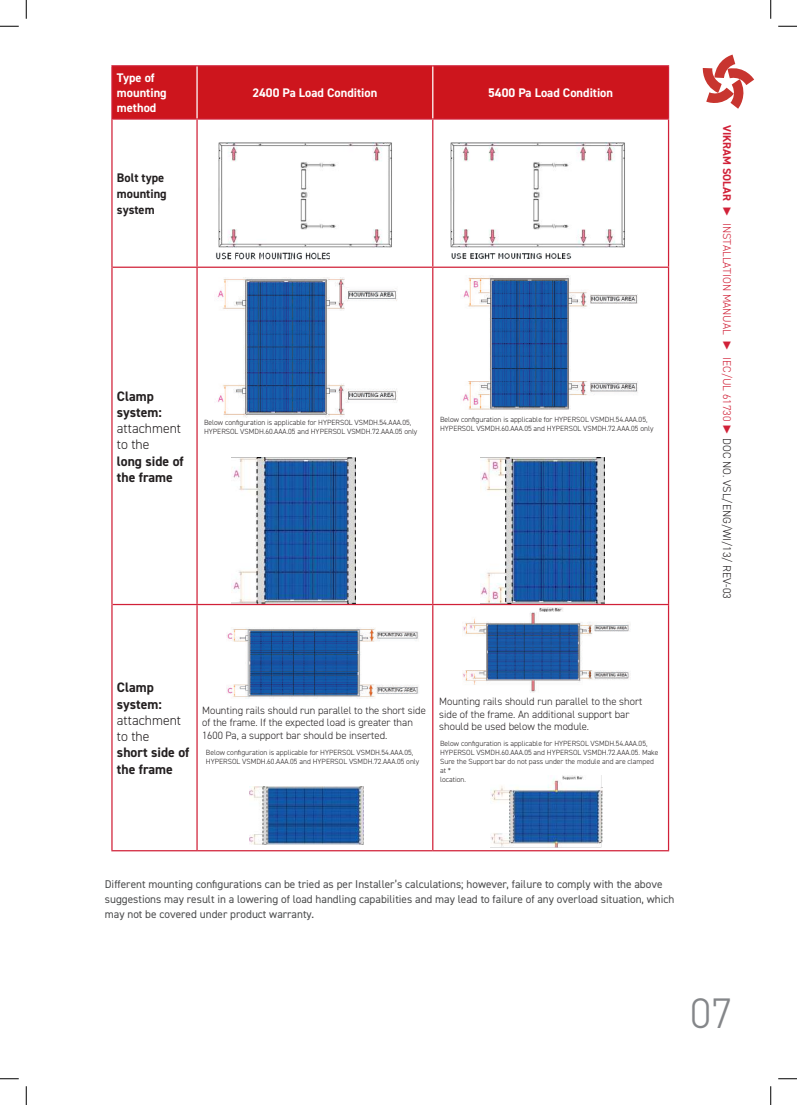
<style>
.page{position:relative;width:797px;height:1105px;background:#fff}
.page>*{position:absolute;margin:0;border:0;box-sizing:border-box;transform-origin:0 0}
.t1{font:300 42.88px "DIN2014";color:#848689}
.t2{font:700 13.75px/16.2px "DIN2014";color:#231f20}
.t3{font:300 13.75px/16.2px "DIN2014";color:#231f20}
.t4{font:700 12.5px/15px "DIN2014";color:#fff}
.t5{font:700 12.5px/16.2px "DIN2014";color:#231f20}
.t6{font:11.25px/15px "DIN2014";color:#4b4c4d}
.t7{font:300 11.25px "DIN2014";color:#d12138}
.t8{font:300 10.62px/12.8px "DIN2014";color:#231f20}
.t9{font:300 7.5px/9px "DIN2014";color:#231f20}
.s1{font-weight:700}
.s2{font-family:"Arial";font-weight:700}
.s3{font-family:"Arial";font-weight:900}
.s4{color:#231f20}
</style>
<div class="page">
<svg style="left:702px;top:55px;width:52px;height:54px"></svg>
<div style="left:113px;top:66px;width:555px;height:52px;background:#cd151d"></div>
<hr style="left:111px;top:65px;width:86px;height:1px;background:#d12138">
<hr style="left:111px;top:66px;width:2px;height:53px;background:#d12138">
<hr style="left:197px;top:65px;width:236px;height:1px;background:#d12138">
<hr style="left:433px;top:65px;width:236px;height:1px;background:#d12138">
<hr style="left:111px;top:119px;width:2px;height:148px;background:#d12138">
<hr style="left:111px;top:267px;width:2px;height:337px;background:#d12138">
<hr style="left:111px;top:604px;width:2px;height:246px;background:#d12138">
<hr style="left:111px;top:850px;width:86px;height:1px;background:#d12138">
<hr style="left:197px;top:850px;width:236px;height:1px;background:#d12138">
<hr style="left:433px;top:850px;width:236px;height:1px;background:#d12138">
<hr style="left:668px;top:66px;width:1px;height:52px;background:#d12138">
<hr style="left:113px;top:118px;width:84px;height:2px;background:#d12138">
<hr style="left:197px;top:118px;width:236px;height:2px;background:#d12138">
<hr style="left:196px;top:120px;width:2px;height:147px;background:#d12138">
<hr style="left:433px;top:118px;width:236px;height:2px;background:#d12138">
<hr style="left:432px;top:120px;width:1px;height:147px;background:#d12138">
<hr style="left:668px;top:120px;width:1px;height:147px;background:#d12138">
<hr style="left:113px;top:267px;width:84px;height:1px;background:#d12138">
<hr style="left:197px;top:267px;width:236px;height:1px;background:#d12138">
<hr style="left:196px;top:268px;width:2px;height:336px;background:#d12138">
<hr style="left:433px;top:267px;width:236px;height:1px;background:#d12138">
<hr style="left:432px;top:268px;width:1px;height:336px;background:#d12138">
<hr style="left:668px;top:268px;width:1px;height:336px;background:#d12138">
<hr style="left:113px;top:604px;width:84px;height:1px;background:#d12138">
<hr style="left:197px;top:604px;width:236px;height:1px;background:#d12138">
<hr style="left:196px;top:605px;width:2px;height:245px;background:#d12138">
<hr style="left:433px;top:604px;width:236px;height:1px;background:#d12138">
<hr style="left:432px;top:605px;width:1px;height:245px;background:#d12138">
<hr style="left:668px;top:605px;width:1px;height:245px;background:#d12138">
<hr style="left:196px;top:66px;width:2px;height:52px;background:#fff">
<hr style="left:432px;top:66px;width:1px;height:52px;background:#fff">
<img style="left:217px;top:277px;width:181px;height:141px">
<img style="left:463px;top:276px;width:175px;height:134px">
<img style="left:226px;top:627px;width:193px;height:72px">
<img style="left:216px;top:252px;width:114px;height:8px">
<img style="left:451px;top:253px;width:121px;height:6px">
<img style="left:250px;top:786px;width:114px;height:58px">
<img style="left:232px;top:458px;width:124px;height:145px">
<img style="left:481px;top:458px;width:123px;height:145px">
<img style="left:451px;top:142px;width:174px;height:105px">
<img style="left:218px;top:142px;width:174px;height:105px">
<img style="left:462px;top:608px;width:168px;height:85px">
<img style="left:491px;top:775px;width:112px;height:72px">
<svg style="left:0;top:25px;width:19px;height:2px"></svg>
<svg style="left:778px;top:25px;width:19px;height:2px"></svg>
<svg style="left:0;top:1078px;width:19px;height:1px"></svg>
<svg style="left:778px;top:1078px;width:19px;height:1px"></svg>
<svg style="left:25px;top:0;width:2px;height:19px"></svg>
<svg style="left:25px;top:1086px;width:2px;height:19px"></svg>
<svg style="left:770px;top:0;width:1px;height:19px"></svg>
<svg style="left:770px;top:1086px;width:1px;height:19px"></svg>
<h3 class="t4" style="left:117px;top:70px;width:51px">Type of mounting method</h3>
<h3 class="t5" style="left:117px;top:169px;width:51px">Bolt type mounting system</h3>
<h3 class="t4" style="left:252px;top:85px;width:126px">2400 Pa Load Condition</h3>
<h3 class="t4" style="left:488px;top:85px;width:126px">5400 Pa Load Condition</h3>
<h2 class="t2" style="left:117px;top:388px;width:46px">Clamp system:</h2>
<h2 class="t3" style="left:117px;top:420px;width:66px">attachment to the</h2>
<h2 class="t2" style="left:117px;top:453px;width:68px">long side of the frame</h2>
<p class="t9" style="left:204px;top:418px;width:215px">Below configuration is applicable for HYPERSOL VSMDH.54.AAA.05,<br>HYPERSOL VSMDH.60.AAA.05 and HYPERSOL VSMDH.72.AAA.05 only</p>
<p class="t9" style="left:440px;top:414px;width:215px">Below configuration is applicable for HYPERSOL VSMDH.54.AAA.05,<br>HYPERSOL VSMDH.60.AAA.05 and HYPERSOL VSMDH.72.AAA.05 only</p>
<h2 class="t2" style="left:117px;top:679px;width:46px">Clamp system:</h2>
<h2 class="t3" style="left:117px;top:712px;width:66px">attachment to the</h2>
<h2 class="t2" style="left:117px;top:744px;width:74px">short side of the frame</h2>
<h3 class="t8" style="left:202px;top:704px;width:225px">Mounting rails should run parallel to the short side of the frame. If the expected load is greater than<br>1600 Pa, a support bar should be inserted.</h3>
<h3 class="t8" style="left:439px;top:695px;width:205px">Mounting rails should run parallel to the short side of the frame. An additional support bar should be used below the module.</h3>
<p class="t9" style="left:440px;top:739px;width:220px">Below configuration is applicable for HYPERSOL VSMDH.54.AAA.05, HYPERSOL VSMDH.60.AAA.05 and HYPERSOL VSMDH.72.AAA.05. Make Sure the Support bar do not pass under the module and are clamped at *<br>location.</p>
<p class="t9" style="left:206px;top:748px;width:215px">Below configuration is applicable for HYPERSOL VSMDH.54.AAA.05,<br>HYPERSOL VSMDH.60.AAA.05 and HYPERSOL VSMDH.72.AAA.05 only</p>
<h3 class="t7" style="left:734px;top:125px;width:476px;rotate:90deg"><span class="s1">VIKRAM SOLAR</span> <span class="s2">►</span> INSTALLATION MANUAL <span class="s3">►</span> IEC/UL 61730 <span class="s2">►</span> <span class="s4">DOC NO. VSL/ENG/WI/13/ REV-03</span></h3>
<p class="t6" style="left:105px;top:876px;width:571px">Different mounting configurations can be tried as per Installer’s calculations; however, failure to comply with the above suggestions may result in a lowering of load handling capabilities and may lead to failure of any overload situation, which may not be covered under product warranty.</p>
<h1 class="t1" style="left:690px;top:987px;width:44px">07</h1>
</div>
